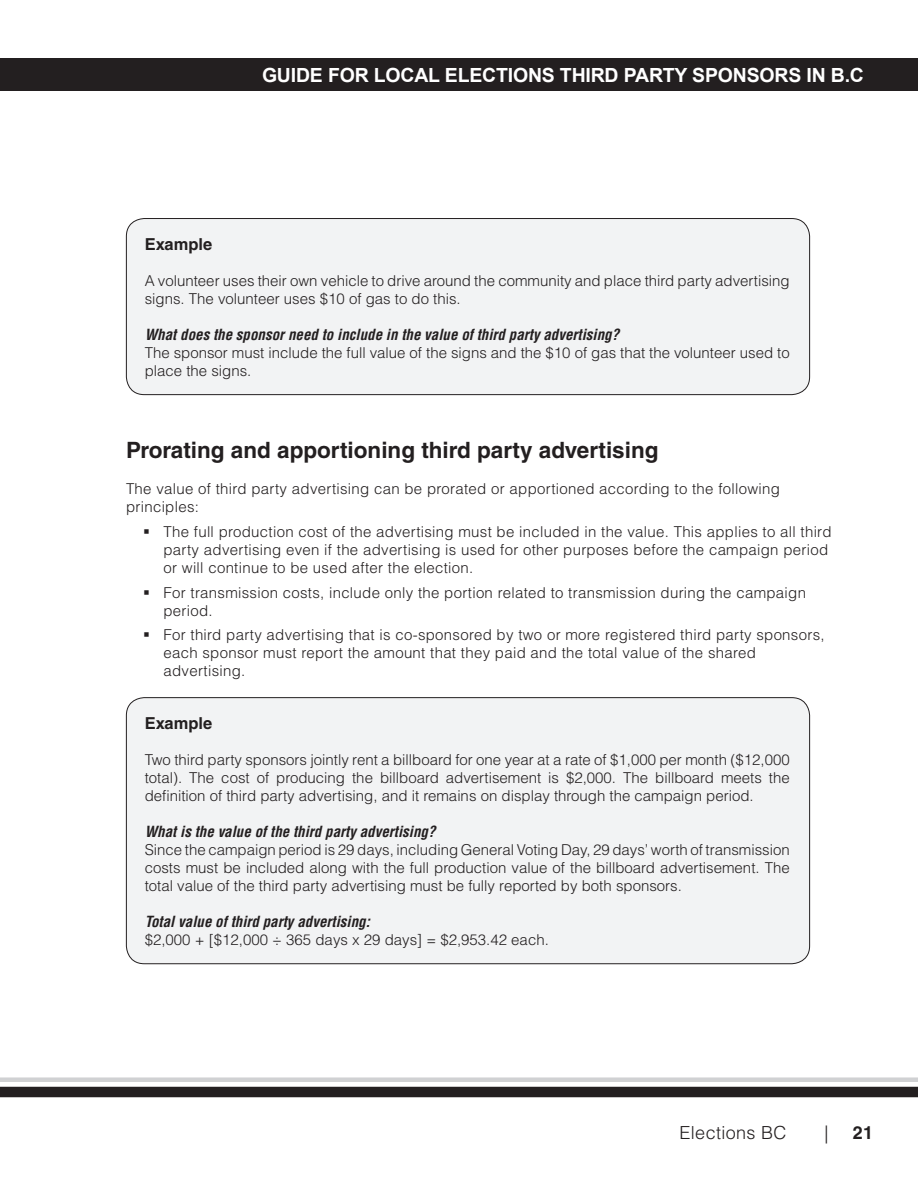
<style>
.page{position:relative;width:918px;height:1188px;background:#fff}
.page>*{position:absolute;margin:0;border:0;box-sizing:border-box;transform-origin:0 0}
.Heading_2{font:700 22.5px "Helvetica LT Std";color:#231f20}
.t1{font:700 19.5px "Arial";letter-spacing:-.01em;color:#fff}
.t2{font:300 18px "Helvetica LT Std";letter-spacing:.02em;color:#231f20}
.t3{font:700 18px "Helvetica LT Std";color:#231f20}
.t4{font:700 16.5px "Helvetica LT Std";color:#231f20}
.Body__before_bullets{font:300 15px/18px "Helvetica LT Std";letter-spacing:.02em;color:#231f20}
.Body__before_bullets-2{font:300 15px/18px "Helvetica LT Std";color:#231f20}
.s1{font-weight:700;font-style:italic;font-stretch:condensed}
</style>
<div class="page">
<div style="left:0;top:58px;width:918px;height:33px;background:#231f20"></div>
<div style="left:0;top:1087px;width:918px;height:10px;background:#231f20"></div>
<div style="left:0;top:1077px;width:918px;height:5px;background:#d0d1d3"></div>
<div style="left:126px;top:219px;width:684px;height:176px;background:#f2f3f4;border-radius:18px"></div>
<div style="left:126px;top:218px;width:684px;height:177px;border:1px solid #231f20;border-radius:18px"></div>
<div style="left:126px;top:698px;width:684px;height:266px;background:#f2f3f4;border-radius:18px"></div>
<h2 class="t1" style="left:262px;top:62px;width:604px">GUIDE FOR LOCAL ELECTIONS THIRD PARTY SPONSORS IN B.C</h2>
<p class="t4" style="left:145px;top:234px;width:69px">Example</p>
<p class="Body__before_bullets-2" style="left:145px;top:272px;width:647px">A volunteer uses their own vehicle to drive around the community and place third party advertising signs. The volunteer uses $10 of gas to do this.</p>
<p class="Body__before_bullets-2" style="left:145px;top:326px;width:646px"><span class="s1">What does the sponsor need to include in the value of third party advertising?<br></span>The sponsor must include the full value of the signs and the $10 of gas that the volunteer used to place the signs.</p>
<h2 class="Heading_2" style="left:126px;top:436px;width:534px">Prorating and apportioning third party advertising</h2>
<p class="Body__before_bullets" style="left:126px;top:480px;width:655px">The value of third party advertising can be prorated or apportioned according to the following principles:</p>
<p class="Body__before_bullets" style="left:164px;top:522px;width:670px">The full production cost of the advertising must be included in the value. This applies to all third party advertising even if the advertising is used for other purposes before the campaign period or will continue to be used after the election.</p>
<p class="Body__before_bullets" style="left:164px;top:583px;width:644px">For transmission costs, include only the portion related to transmission during the campaign period.</p>
<p class="Body__before_bullets" style="left:164px;top:626px;width:663px">For third party advertising that is co-sponsored by two or more registered third party sponsors, each sponsor must report the amount that they paid and the total value of the shared advertising.</p>
<p class="t4" style="left:145px;top:713px;width:69px">Example</p>
<p class="Body__before_bullets" style="left:145px;top:751px;width:647px;text-align:justify">Two third party sponsors jointly rent a billboard for one year at a rate of $1,000 per month ($12,000 total). The cost of producing the billboard advertisement is $2,000. The billboard meets the definition of third party advertising, and it remains on display through the campaign period.</p>
<p class="Body__before_bullets-2" style="left:145px;top:823px;width:647px"><span class="s1">What is the value of the third party advertising?<br></span>Since the campaign period is 29 days, including General Voting Day, 29 days’ worth of transmission costs must be included along with the full production value of the billboard advertisement. The total value of the third party advertising must be fully reported by both sponsors.</p>
<p class="Body__before_bullets-2" style="left:145px;top:913px;width:403px"><span class="s1">Total value of third party advertising:<br></span>$2,000 + [$12,000 ÷ 365 days x 29 days] = $2,953. 42 each.</p>
<p class="t2" style="left:680px;top:1121px;width:108px">Elections BC</p>
<p class="t2" style="left:824px;top:1121px;width:5px">|</p>
<p class="t3" style="left:853px;top:1122px;width:22px">21</p>
</div>
